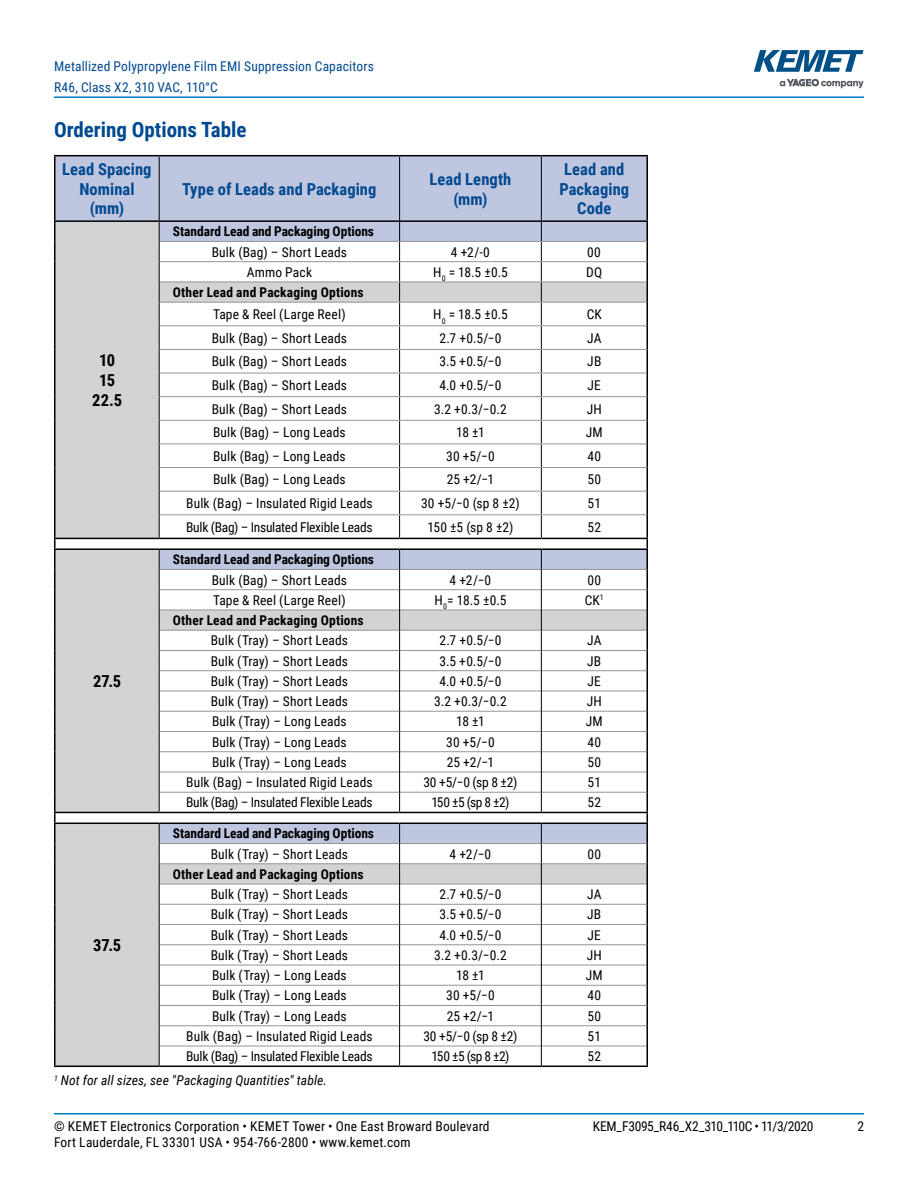
<style>
.page{position:relative;width:918px;height:1188px;background:#fff}
.page>*{position:absolute;margin:0;border:0;box-sizing:border-box;transform-origin:0 0}
.t1{font:700 21px "Roboto Condensed";color:#004990}
.t2{font:700 16.5px/19.8px "Roboto Condensed";letter-spacing:.005em;color:#004990;text-align:center}
.t3{font:700 16.5px/19.8px "Roboto Condensed";color:#000;text-align:center}
.t4{font:13.5px "Roboto Condensed";letter-spacing:.01em;color:#000}
.t5{font:700 13.5px "Roboto Condensed";color:#000}
.t6{font:13.5px "Roboto Condensed";letter-spacing:-.02em;color:#000}
.t7{font:13.5px/21px "Roboto Condensed";letter-spacing:.01em;color:#004990}
.t8{font:italic 13.5px "Roboto Condensed";letter-spacing:.01em;color:#000}
.t9{font:13.5px "Roboto Condensed";letter-spacing:-.025em;color:#000}
</style>
<div class="page">
<hr style="left:54px;top:1113px;width:810px;height:2px;background:#007dc3">
<hr style="left:54px;top:96px;width:810px;height:2px;background:#007dc3">
<svg style="left:780px;top:79px;width:84px;height:9px"></svg>
<svg style="left:754px;top:50px;width:110px;height:22px"></svg>
<hr style="left:54px;top:1066px;width:105px;height:1px;background:#000">
<hr style="left:159px;top:1066px;width:241px;height:1px;background:#000">
<hr style="left:400px;top:1066px;width:141px;height:1px;background:#000">
<hr style="left:541px;top:1066px;width:107px;height:1px;background:#000">
<hr style="left:54px;top:155px;width:105px;height:1px;background:#000">
<hr style="left:159px;top:155px;width:241px;height:1px;background:#000">
<hr style="left:400px;top:155px;width:141px;height:1px;background:#000">
<hr style="left:541px;top:155px;width:107px;height:1px;background:#000">
<svg style="left:54px;top:156px;width:594px;height:910px"></svg>
<p class="t7" style="left:54px;top:55px;width:321px">Metallized Polypropylene Film EMI Suppression Capacitors<br>R46, Class X2, 310 VAC, 110°C</p>
<h1 class="t1" style="left:54px;top:115px;width:194px">Ordering Options Table</h1>
<p class="t2" style="left:62px;top:158px;width:91px">Lead Spacing<br>Nominal (mm)</p>
<p class="t2" style="left:182px;top:178px;width:196px">Type of Leads and Packaging</p>
<p class="t2" style="left:430px;top:168px;width:83px">Lead Length (mm)</p>
<p class="t2" style="left:559px;top:158px;width:71px">Lead and<br>Packaging<br>Code</p>
<p class="t3" style="left:92px;top:350px;width:31px">10<br>15<br>22.5</p>
<p class="t3" style="left:93px;top:671px;width:30px">27.5</p>
<p class="t5" style="left:173px;top:222px;width:203px">Standard Lead and Packaging Options</p>
<p class="t4" style="left:212px;top:242px;width:137px">Bulk (Bag) – Short Leads</p>
<p class="t4" style="left:451px;top:242px;width:41px">4 +2/-0</p>
<p class="t4" style="left:587px;top:242px;width:15px">00</p>
<p class="t4" style="left:247px;top:263px;width:67px">Ammo Pack</p>
<p class="t4" style="left:433px;top:263px;width:76px">H<sub>0</sub> = 18.5 ±0.5</p>
<p class="t4" style="left:586px;top:263px;width:18px">DQ</p>
<p class="t5" style="left:173px;top:283px;width:193px">Other Lead and Packaging Options</p>
<p class="t4" style="left:213px;top:305px;width:134px">Tape &amp; Reel (Large Reel)</p>
<p class="t4" style="left:433px;top:305px;width:76px">H<sub>0</sub> = 18.5 ±0.5</p>
<p class="t4" style="left:587px;top:305px;width:17px">CK</p>
<p class="t4" style="left:212px;top:328px;width:137px">Bulk (Bag) – Short Leads</p>
<p class="t4" style="left:439px;top:328px;width:64px">2.7 +0.5/−0</p>
<p class="t4" style="left:587px;top:328px;width:16px">JA</p>
<p class="t4" style="left:212px;top:352px;width:137px">Bulk (Bag) – Short Leads</p>
<p class="t4" style="left:439px;top:352px;width:64px">3.5 +0.5/−0</p>
<p class="t4" style="left:587px;top:352px;width:16px">JB</p>
<p class="t4" style="left:212px;top:376px;width:137px">Bulk (Bag) – Short Leads</p>
<p class="t4" style="left:439px;top:376px;width:64px">4.0 +0.5/−0</p>
<p class="t4" style="left:588px;top:376px;width:15px">JE</p>
<p class="t4" style="left:212px;top:399px;width:137px">Bulk (Bag) – Short Leads</p>
<p class="t4" style="left:434px;top:399px;width:74px">3.2 +0.3/−0.2</p>
<p class="t4" style="left:587px;top:399px;width:17px">JH</p>
<p class="t4" style="left:213px;top:423px;width:134px">Bulk (Bag) – Long Leads</p>
<p class="t4" style="left:456px;top:423px;width:30px">18 ±1</p>
<p class="t4" style="left:586px;top:423px;width:18px">JM</p>
<p class="t4" style="left:213px;top:447px;width:134px">Bulk (Bag) – Long Leads</p>
<p class="t4" style="left:446px;top:447px;width:50px">30 +5/−0</p>
<p class="t4" style="left:587px;top:447px;width:15px">40</p>
<p class="t4" style="left:213px;top:470px;width:134px">Bulk (Bag) – Long Leads</p>
<p class="t4" style="left:447px;top:470px;width:49px">25 +2/−1</p>
<p class="t4" style="left:587px;top:470px;width:15px">50</p>
<p class="t4" style="left:186px;top:494px;width:188px">Bulk (Bag) – Insulated Rigid Leads</p>
<p class="t4" style="left:421px;top:494px;width:100px">30 +5/−0 (sp 8 ±2)</p>
<p class="t4" style="left:588px;top:494px;width:15px">51</p>
<p class="t6" style="left:186px;top:517px;width:188px">Bulk (Bag) – Insulated Flexible Leads</p>
<p class="t4" style="left:427px;top:517px;width:88px">150 ±5 (sp 8 ±2)</p>
<p class="t4" style="left:588px;top:517px;width:15px">52</p>
<p class="t5" style="left:173px;top:550px;width:203px">Standard Lead and Packaging Options</p>
<p class="t4" style="left:212px;top:570px;width:137px">Bulk (Bag) – Short Leads</p>
<p class="t4" style="left:450px;top:570px;width:43px">4 +2/−0</p>
<p class="t4" style="left:587px;top:570px;width:15px">00</p>
<p class="t4" style="left:213px;top:591px;width:134px">Tape &amp; Reel (Large Reel)</p>
<p class="t4" style="left:435px;top:591px;width:73px">H<sub>0</sub>= 18.5 ±0.5</p>
<p class="t4" style="left:585px;top:591px;width:21px">CK<sup>1</sup></p>
<p class="t5" style="left:173px;top:611px;width:193px">Other Lead and Packaging Options</p>
<p class="t4" style="left:211px;top:631px;width:139px">Bulk (Tray) – Short Leads</p>
<p class="t4" style="left:439px;top:631px;width:64px">2.7 +0.5/−0</p>
<p class="t4" style="left:587px;top:631px;width:16px">JA</p>
<p class="t4" style="left:211px;top:651px;width:139px">Bulk (Tray) – Short Leads</p>
<p class="t4" style="left:439px;top:651px;width:64px">3.5 +0.5/−0</p>
<p class="t4" style="left:587px;top:651px;width:16px">JB</p>
<p class="t4" style="left:211px;top:672px;width:139px">Bulk (Tray) – Short Leads</p>
<p class="t4" style="left:439px;top:672px;width:64px">4.0 +0.5/−0</p>
<p class="t4" style="left:588px;top:672px;width:15px">JE</p>
<p class="t4" style="left:211px;top:692px;width:139px">Bulk (Tray) – Short Leads</p>
<p class="t4" style="left:434px;top:692px;width:74px">3.2 +0.3/−0.2</p>
<p class="t4" style="left:587px;top:692px;width:17px">JH</p>
<p class="t4" style="left:212px;top:712px;width:136px">Bulk (Tray) – Long Leads</p>
<p class="t4" style="left:456px;top:712px;width:30px">18 ±1</p>
<p class="t4" style="left:586px;top:712px;width:18px">JM</p>
<p class="t4" style="left:212px;top:732px;width:136px">Bulk (Tray) – Long Leads</p>
<p class="t4" style="left:446px;top:732px;width:50px">30 +5/−0</p>
<p class="t4" style="left:587px;top:732px;width:15px">40</p>
<p class="t4" style="left:212px;top:753px;width:136px">Bulk (Tray) – Long Leads</p>
<p class="t4" style="left:447px;top:753px;width:49px">25 +2/−1</p>
<p class="t4" style="left:587px;top:753px;width:15px">50</p>
<p class="t4" style="left:186px;top:773px;width:188px">Bulk (Bag) – Insulated Rigid Leads</p>
<p class="t4" style="left:423px;top:773px;width:96px">30 +5/−0 (sp 8 ±2)</p>
<p class="t4" style="left:588px;top:773px;width:15px">51</p>
<p class="t6" style="left:186px;top:793px;width:188px">Bulk (Bag) – Insulated Flexible Leads</p>
<p class="t4" style="left:431px;top:793px;width:80px">150 ±5 (sp 8 ±2)</p>
<p class="t4" style="left:588px;top:793px;width:15px">52</p>
<p class="t5" style="left:173px;top:824px;width:203px">Standard Lead and Packaging Options</p>
<p class="t4" style="left:211px;top:844px;width:139px">Bulk (Tray) – Short Leads</p>
<p class="t4" style="left:450px;top:844px;width:43px">4 +2/−0</p>
<p class="t4" style="left:587px;top:844px;width:15px">00</p>
<p class="t5" style="left:173px;top:865px;width:193px">Other Lead and Packaging Options</p>
<p class="t4" style="left:211px;top:885px;width:139px">Bulk (Tray) – Short Leads</p>
<p class="t4" style="left:439px;top:885px;width:64px">2.7 +0.5/−0</p>
<p class="t4" style="left:587px;top:885px;width:16px">JA</p>
<p class="t4" style="left:211px;top:905px;width:139px">Bulk (Tray) – Short Leads</p>
<p class="t4" style="left:439px;top:905px;width:64px">3.5 +0.5/−0</p>
<p class="t4" style="left:587px;top:905px;width:16px">JB</p>
<p class="t4" style="left:211px;top:925px;width:139px">Bulk (Tray) – Short Leads</p>
<p class="t4" style="left:439px;top:925px;width:64px">4.0 +0.5/−0</p>
<p class="t4" style="left:588px;top:925px;width:15px">JE</p>
<p class="t4" style="left:211px;top:946px;width:139px">Bulk (Tray) – Short Leads</p>
<p class="t4" style="left:434px;top:946px;width:74px">3.2 +0.3/−0.2</p>
<p class="t4" style="left:587px;top:946px;width:17px">JH</p>
<p class="t4" style="left:212px;top:966px;width:136px">Bulk (Tray) – Long Leads</p>
<p class="t4" style="left:456px;top:966px;width:30px">18 ±1</p>
<p class="t4" style="left:586px;top:966px;width:18px">JM</p>
<p class="t4" style="left:212px;top:986px;width:136px">Bulk (Tray) – Long Leads</p>
<p class="t4" style="left:446px;top:986px;width:50px">30 +5/−0</p>
<p class="t4" style="left:587px;top:986px;width:15px">40</p>
<p class="t4" style="left:212px;top:1006px;width:136px">Bulk (Tray) – Long Leads</p>
<p class="t4" style="left:447px;top:1006px;width:49px">25 +2/−1</p>
<p class="t4" style="left:587px;top:1006px;width:15px">50</p>
<p class="t4" style="left:186px;top:1027px;width:188px">Bulk (Bag) – Insulated Rigid Leads</p>
<p class="t4" style="left:423px;top:1027px;width:96px">30 +5/−0 (sp 8 ±2)</p>
<p class="t4" style="left:588px;top:1027px;width:15px">51</p>
<p class="t6" style="left:186px;top:1047px;width:188px">Bulk (Bag) – Insulated Flexible Leads</p>
<p class="t4" style="left:431px;top:1047px;width:80px">150 ±5 (sp 8 ±2)</p>
<p class="t4" style="left:588px;top:1047px;width:15px">52</p>
<p class="t8" style="left:54px;top:1071px;width:275px"><sup>1</sup> Not for all sizes, see "Packaging Quantities" table.</p>
<p class="t3" style="left:93px;top:935px;width:30px">37.5</p>
<p class="t4" style="left:54px;top:1116px;width:437px">© KEMET Electronics Corporation • KEMET Tower • One East Broward Boulevard</p>
<p class="t9" style="left:593px;top:1116px;width:222px">KEM_F3095_R46_X2_310_110C • 11/3/2020</p>
<p class="t4" style="left:857px;top:1116px;width:8px">2</p>
<p class="t4" style="left:54px;top:1133px;width:358px">Fort Lauderdale, FL 33301 USA • 954-766-2800 • www.kemet.com</p>
</div>
